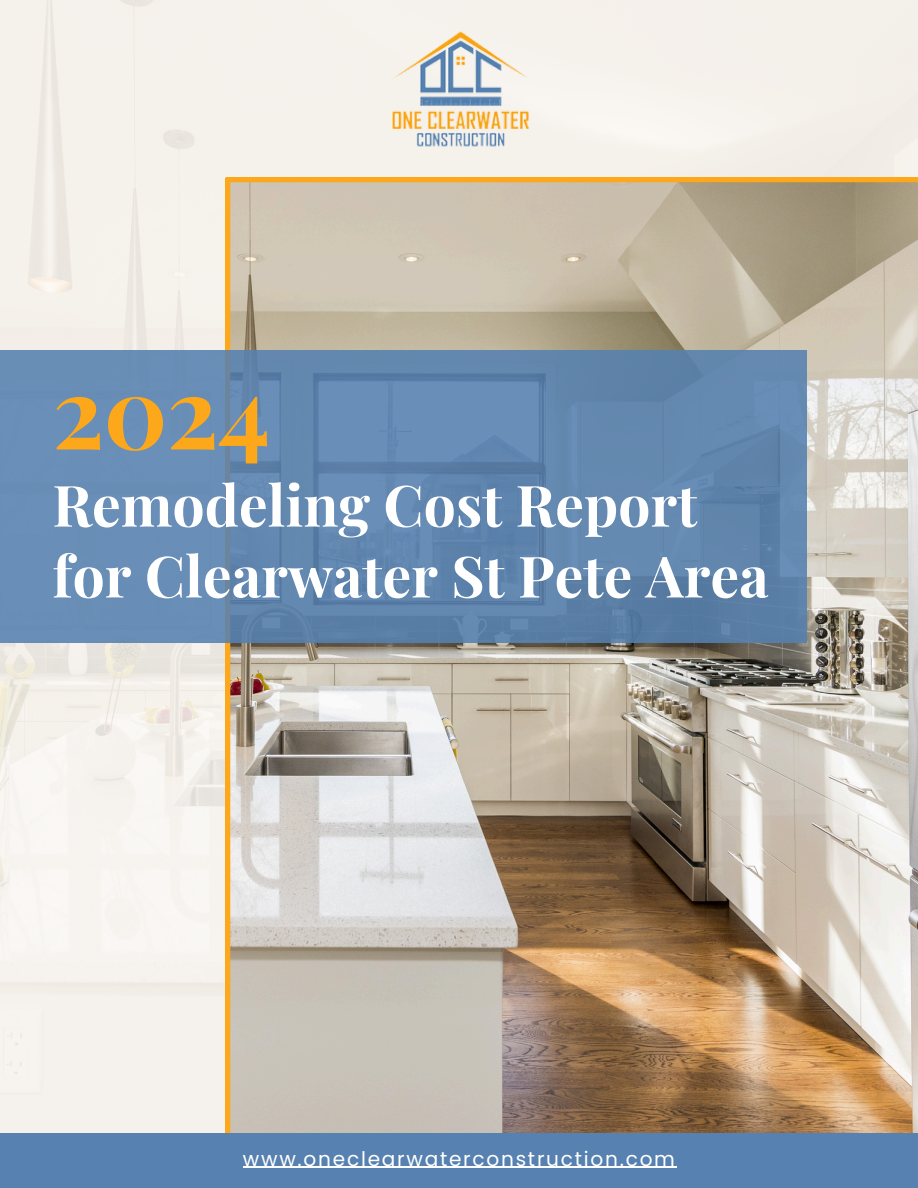
<style>
.page{position:relative;width:918px;height:1188px;background:#fff}
.page>*{position:absolute;margin:0;border:0;box-sizing:border-box;transform-origin:0 0}
.t1{font:700 99px "Playfair Display";color:#fda71b}
.t2{font:700 57.15px/70.8px "Playfair Display";color:#fff}
.t3{font:20.1px "Poppins";letter-spacing:.085em;color:#fff}
</style>
<div class="page">
<div style="left:0;top:0;width:918px;height:1134px;background:#f5f1ec"></div>
<img style="left:226px;top:178px;width:692px;height:956px">
<div style="left:0;top:1134px;width:918px;height:54px;background:#5681b0"></div>
<img style="left:373px;top:21px;width:172px;height:142px">
<svg style="left:0;top:350px;width:807px;height:292px;fill:#6589b1"></svg>
<hr style="left:243px;top:1167px;width:434px;height:1px;background:#fff">
<p class="t1" style="left:52px;top:342px;width:219px">2024</p>
<p class="t2" style="left:52px;top:468px;width:718px">Remodeling Cost Report for Clearwater St Pete Area</p>
<h1 class="t3" style="left:243px;top:1144px;width:434px">www.oneclearwaterconstruction.com</h1>
</div>
